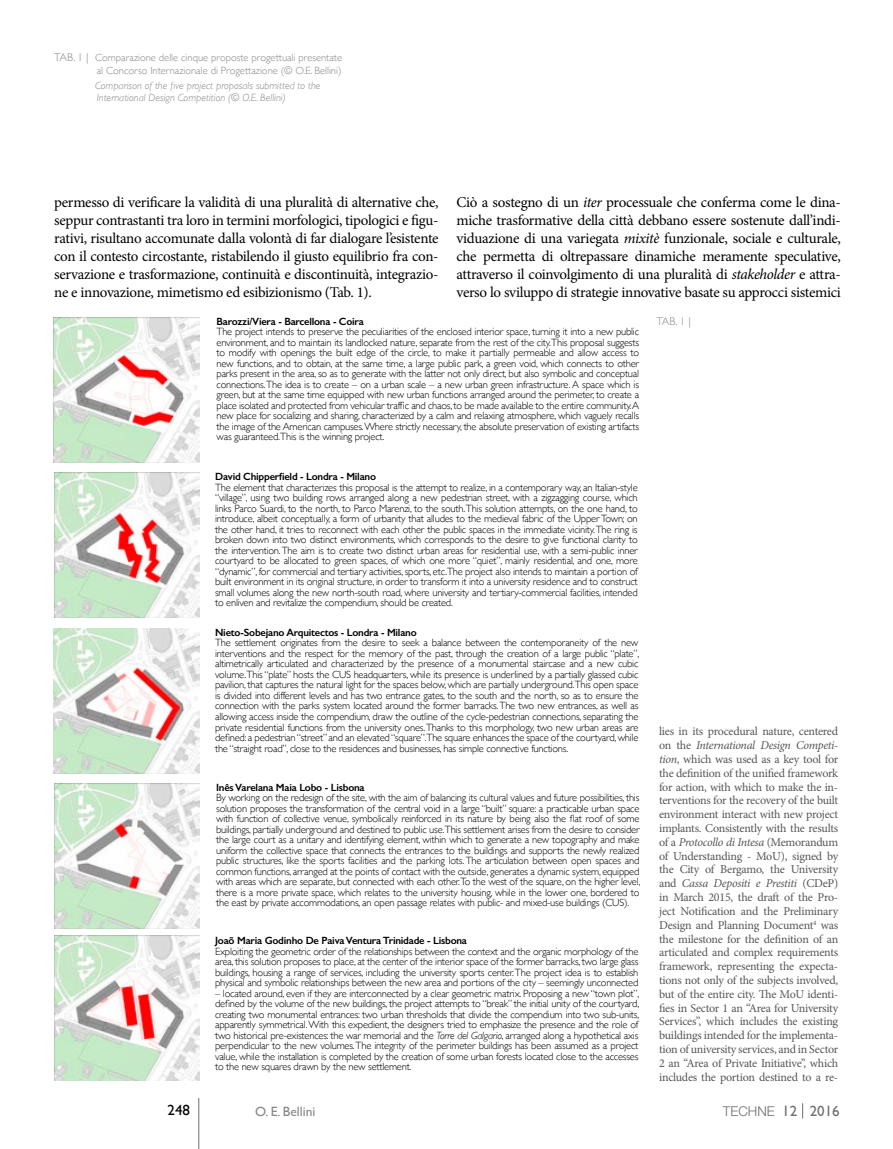
<style>
.page{position:relative;width:893px;height:1149px;background:#fff}
.page>*{position:absolute;margin:0;border:0;box-sizing:border-box;transform-origin:0 0}
.t1{font:15px/18px "Minion Pro";letter-spacing:-.02em;color:#000;text-align:justify}
.t2{font:15px "Gill Sans";color:#000}
.t3{font:300 13.5px "Helvetica Neue";color:#6e6e6e}
.t4{font:13.5px "Gill Sans";color:#878786}
.t5{font:12px/13.8px "Minion Pro";letter-spacing:-.02em;color:#565655;text-align:justify}
.t6{font:300 11.25px "Gill Sans";color:#878786}
.t7{font:300 10.5px/10.5px "Gill Sans";letter-spacing:-.02em;color:#000;text-align:justify}
.t8{font:600 10.5px "Gill Sans";letter-spacing:-.02em;color:#000}
.t9{font:300 10.5px/12.8px "Gill Sans";color:#878786;text-align:right}
.t10{font:italic 300 10.5px/12.8px "Gill Sans";color:#878786}
.s1{font-size:11.25px}
.s2{font-style:italic}
.s3{font-family:"Gill Sans";font-weight:400;font-size:15px}
</style>
<div class="page">
<svg style="left:802px;top:1103px;width:1px;height:15px"></svg>
<hr style="left:198px;top:1097px;width:1px;height:51px;background:#6e6e6e">
<img style="left:54px;top:317px;width:145px;height:145px">
<img style="left:54px;top:472px;width:146px;height:145px">
<img style="left:54px;top:783px;width:145px;height:144px">
<img style="left:54px;top:628px;width:145px;height:145px">
<img style="left:54px;top:935px;width:145px;height:145px">
<p class="t9" style="left:54px;top:51px;width:289px"><span class="s1">TAB. 1 |</span> Comparazione delle cinque proposte progettuali presentate al Concorso Internazionale di Progettazione (© O.E. Bellini)</p>
<p class="t10" style="left:95px;top:79px;width:227px">Comparison of the five project proposals submitted to the<br>International Design Competition (© O.E. Bellini)</p>
<p class="t1" style="left:54px;top:193px;width:386px">permesso di verificare la validità di una pluralità di alternative che, seppur contrastanti tra loro in termini morfologici, tipologici e figu&shy;rativi, risultano accomunate dalla volontà di far dialogare l’esistente con il contesto circostante, ristabilendo il giusto equilibrio fra con&shy;servazione e trasformazione, continuità e discontinuità, integrazio&shy;ne e innovazione, mimetismo ed esibizionismo (Tab. 1).</p>
<p class="t1" style="left:457px;top:193px;width:386px">Ciò a sostegno di un <span class="s2">iter</span> processuale che conferma come le dina&shy;miche trasformative della città debbano essere sostenute dall’indi&shy;viduazione di una variegata <span class="s2">mixitè</span> funzionale, sociale e culturale, che permetta di oltrepassare dinamiche meramente speculative, attraverso il coinvolgimento di una pluralità di <span class="s2">stakeholder</span> e attra&shy;verso lo sviluppo di strategie innovative basate su approcci sistemici</p>
<p class="t6" style="left:656px;top:312px;width:36px">TAB. 1 |</p>
<p class="t8" style="left:217px;top:314px;width:149px">Barozzi/Viera - Barcellona - Coira</p>
<p class="t7" style="left:217px;top:326px;width:424px">The project intends to preserve the peculiarities of the enclosed interior space, turning it into a new public environment, and to maintain its landlocked nature, separate from the rest of the city.This proposal suggests to modify with openings the built edge of the circle, to make it partially permeable and allow access to new functions, and to obtain, at the same time, a large public park, a green void, which connects to other parks present in the area, so as to generate with the latter not only direct, but also symbolic and conceptual connections. The idea is to create – on a urban scale – a new urban green infrastructure. A space which is green, but at the same time equipped with new urban functions arranged around the perimeter, to create a place isolated and protected from vehicular traffic and chaos, to be made available to the entire community. A new place for socializing and sharing, characterized by a calm and relaxing atmosphere, which vaguely recalls the image of the American campuses.Where strictly necessary, the absolute preservation of existing artifacts was guaranteed.This is the winning project.</p>
<p class="t8" style="left:215px;top:470px;width:162px">David Chipperfield - Londra - Milano</p>
<p class="t7" style="left:215px;top:481px;width:424px">The element that characterizes this proposal is the attempt to realize, in a contemporary way, an Italian-style “village”, using two building rows arranged along a new pedestrian street, with a zigzagging course, which links Parco Suardi, to the north, to Parco Marenzi, to the south. This solution attempts, on the one hand, to introduce, albeit conceptually, a form of urbanity that alludes to the medieval fabric of the Upper Town; on the other hand, it tries to reconnect with each other the public spaces in the immediate vicinity. The ring is broken down into two distinct environments, which corresponds to the desire to give functional clarity to the intervention. The aim is to create two distinct urban areas for residential use, with a semi-public inner courtyard to be allocated to green spaces, of which one more “quiet”, mainly residential, and one, more “dynamic”, for commercial and tertiary activities, sports, etc.The project also intends to maintain a portion of built environment in its original structure, in order to transform it into a university residence and to construct small volumes along the new north-south road, where university and tertiary-commercial facilities, intended to enliven and revitalize the compendium, should be created.</p>
<p class="t8" style="left:215px;top:625px;width:203px">Nieto-Sobejano Arquitectos - Londra - Milano</p>
<p class="t7" style="left:215px;top:637px;width:426px">The settlement originates from the desire to seek a balance between the contemporaneity of the new interventions and the respect for the memory of the past, through the creation of a large public “plate”, altimetrically articulated and characterized by the presence of a monumental staircase and a new cubic volume.This “plate” hosts the CUS headquarters, while its presence is underlined by a partially glassed cubic pavilion, that captures the natural light for the spaces below, which are partially underground.This open space is divided into different levels and has two entrance gates, to the south and the north, so as to ensure the connection with the parks system located around the former barracks. The two new entrances, as well as allowing access inside the compendium, draw the outline of the cycle-pedestrian connections, separating the private residential functions from the university ones. Thanks to this morphology, two new urban areas are defined: a pedestrian “street” and an elevated “square”.The square enhances the space of the courtyard, while the “straight road”, close to the residences and businesses, has simple connective functions.</p>
<p class="t8" style="left:216px;top:780px;width:150px">Inês Varelana Maia Lobo - Lisbona</p>
<p class="t7" style="left:216px;top:791px;width:426px">By working on the redesign of the site, with the aim of balancing its cultural values and future possibilities, this solution proposes the transformation of the central void in a large “built” square: a practicable urban space with function of collective venue, symbolically reinforced in its nature by being also the flat roof of some buildings, partially underground and destined to public use.This settlement arises from the desire to consider the large court as a unitary and identifying element, within which to generate a new topography and make uniform the collective space that connects the entrances to the buildings and supports the newly realized public structures, like the sports facilities and the parking lots. The articulation between open spaces and common functions, arranged at the points of contact with the outside, generates a dynamic system, equipped with areas which are separate, but connected with each other.To the west of the square, on the higher level, there is a more private space, which relates to the university housing, while in the lower one, bordered to the east by private accommodations, an open passage relates with public- and mixed-use buildings (CUS).</p>
<p class="t8" style="left:215px;top:933px;width:253px">Joaõ Maria Godinho De Paiva Ventura Trinidade - Lisbona</p>
<p class="t7" style="left:215px;top:945px;width:425px">Exploiting the geometric order of the relationships between the context and the organic morphology of the area, this solution proposes to place, at the center of the interior space of the former barracks, two large glass buildings, housing a range of services, including the university sports center. The project idea is to establish physical and symbolic relationships between the new area and portions of the city – seemingly unconnected</p>
<p class="t7" style="left:215px;top:987px;width:426px">– located around, even if they are interconnected by a clear geometric matrix. Proposing a new “town plot”, defined by the volume of the new buildings, the project attempts to “break” the initial unity of the courtyard, creating two monumental entrances: two urban thresholds that divide the compendium into two sub-units, apparently symmetrical. With this expedient, the designers tried to emphasize the presence and the role of two historical pre-existences: the war memorial and the <span class="s2">Torre del Galgario</span>, arranged along a hypothetical axis perpendicular to the new volumes. The integrity of the perimeter buildings has been assumed as a project value, while the installation is completed by the creation of some urban forests located close to the accesses to the new squares drawn by the new settlement.</p>
<p class="t5" style="left:659px;top:724px;width:181px">lies in its procedural nature, centered on the <span class="s2">International Design Competi&shy;tion</span>, which was used as a key tool for the definition of the unified framework for action, with which to make the in&shy;terventions for the recovery of the built environment interact with new project implants. Consistently with the results of a <span class="s2">Protocollo di Intesa</span> (Memorandum of Understanding - MoU), signed by the City of Bergamo, the University and <span class="s2">Cassa Depositi e Prestiti</span> (CDeP) in March 2015, the draft of the Pro&shy;ject Notification and the Preliminary Design and Planning Document<sup>4</sup> was the milestone for the definition of an articulated and complex requirements framework, representing the expecta&shy;tions not only of the subjects involved, but of the entire city. The MoU identi&shy;fies in Sector 1 an “Area for University Services”, which includes the existing buildings intended for the implementa&shy;tion of university services, and in Sector 2 an “Area of Private Initiative”, which includes the portion destined to a re-</p>
<h1 class="t2" style="left:168px;top:1100px;width:24px">248</h1>
<p class="t4" style="left:255px;top:1102px;width:62px">O. E. Bellini</p>
<p class="t3" style="left:723px;top:1102px;width:118px">TECHNE <span class="s3">12 2016</span></p>
</div>
